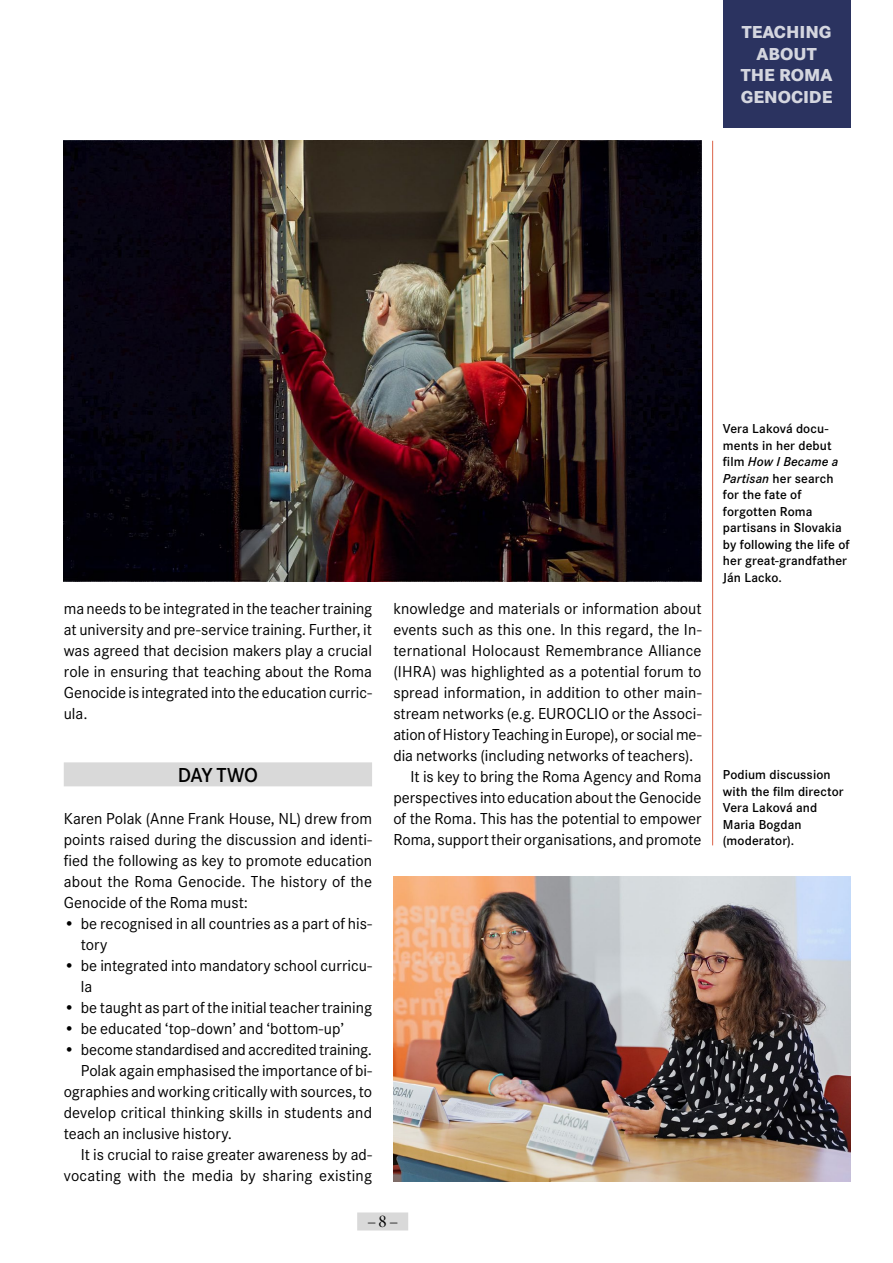
<style>
.page{position:relative;width:893px;height:1263px;background:#fff}
.page>*{position:absolute;margin:0;border:0;box-sizing:border-box;transform-origin:0 0}
.t1{font:600 21px "Corporate S";letter-spacing:-.02em;color:#000}
.t2{font:800 18px/21.6px "Corporate S";color:#fff;text-align:center}
.t3{font:18px "Minion Pro Disp";color:#000}
.t4{font:16.5px/21px "Corporate S";color:#000;text-align:justify}
.t5{font:600 13.5px/16.5px "Corporate S";letter-spacing:.005em;color:#000}
.s1{font-style:italic}
</style>
<div class="page">
<div style="left:357px;top:1212px;width:51px;height:18px;background:#d9d9d9"></div>
<div style="left:723px;top:0;width:127px;height:128px;background:#2b3360"></div>
<hr style="left:712px;top:141px;width:1px;height:704px;background:#db6348">
<div style="left:64px;top:762px;width:308px;height:24px;background:#d9d9d9"></div>
<img style="left:64px;top:141px;width:638px;height:441px">
<img style="left:393px;top:877px;width:457px;height:304px">
<p class="t2" style="left:741px;top:22px;width:93px">TEACHING<br>ABOUT<br>THE ROMA<br>GENOCIDE</p>
<p class="t4" style="left:64px;top:598px;width:310px">ma needs to be integrated in the teacher training at university and pre-service training. Further, it was agreed that decision makers play a crucial role in ensuring that teaching about the Roma Genocide is integrated into the education curric&shy;ula.</p>
<p class="t1" style="left:178px;top:763px;width:82px">DAY TWO</p>
<p class="t4" style="left:64px;top:808px;width:310px">Karen Polak (Anne Frank House, NL) drew from points raised during the discussion and identi&shy;fied the following as key to promote education about the Roma Genocide. The history of the Genocide of the Roma must:</p>
<p class="t4" style="left:81px;top:913px;width:293px;text-indent:-17px">• be recognised in all countries as a part of his&shy;tory</p>
<p class="t4" style="left:81px;top:955px;width:293px;text-indent:-17px">• be integrated into mandatory school curricu&shy;la</p>
<p class="t4" style="left:64px;top:997px;width:310px">• be taught as part of the initial teacher training</p>
<p class="t4" style="left:64px;top:1018px;width:282px">• be educated ‘top-down’ and ‘bottom-up’</p>
<p class="t4" style="left:64px;top:1039px;width:310px">• become standardised and accredited training.</p>
<p class="t4" style="left:81px;top:1060px;width:293px">Polak again emphasised the importance of bi-</p>
<p class="t4" style="left:64px;top:1081px;width:310px">ographies and working critically with sources, to</p>
<p class="t4" style="left:64px;top:1102px;width:310px">develop critical thinking skills in students and</p>
<p class="t4" style="left:64px;top:1123px;width:170px">teach an inclusive history.</p>
<p class="t4" style="left:81px;top:1144px;width:293px">It is crucial to raise greater awareness by ad-</p>
<p class="t4" style="left:64px;top:1165px;width:310px">vocating with the media by sharing existing</p>
<p class="t4" style="left:393px;top:598px;width:310px">knowledge and materials or information about</p>
<p class="t4" style="left:393px;top:619px;width:310px">events such as this one. In this regard, the In-</p>
<p class="t4" style="left:393px;top:640px;width:310px">ternational Holocaust Remembrance Alliance</p>
<p class="t4" style="left:393px;top:661px;width:310px">(IHRA) was highlighted as a potential forum to</p>
<p class="t4" style="left:393px;top:682px;width:310px">spread information, in addition to other main-</p>
<p class="t4" style="left:393px;top:703px;width:310px">stream networks (e.g. EUROCLIO or the Associ-</p>
<p class="t4" style="left:393px;top:724px;width:310px">ation of History Teaching in Europe), or social me-</p>
<p class="t4" style="left:393px;top:745px;width:302px">dia networks (including networks of teachers).</p>
<p class="t4" style="left:410px;top:766px;width:293px">It is key to bring the Roma Agency and Roma</p>
<p class="t4" style="left:393px;top:787px;width:310px">perspectives into education about the Genocide</p>
<p class="t4" style="left:393px;top:808px;width:310px">of the Roma. This has the potential to empower</p>
<p class="t4" style="left:393px;top:829px;width:310px">Roma, support their organisations, and promote</p>
<p class="t3" style="left:367px;top:1211px;width:33px">–8–</p>
<p class="t5" style="left:723px;top:421px;width:128px">Vera Laková docu&shy;ments in her debut film <span class="s1">How I Became a<br>Partisan</span> her search for the fate of forgotten Roma partisans in Slovakia by following the life of her great-grandfather<br>Ján Lacko.</p>
<p class="t5" style="left:723px;top:767px;width:122px">Podium discussion with the film director<br>Vera Laková and<br>Maria Bogdan (moderator).</p>
</div>
